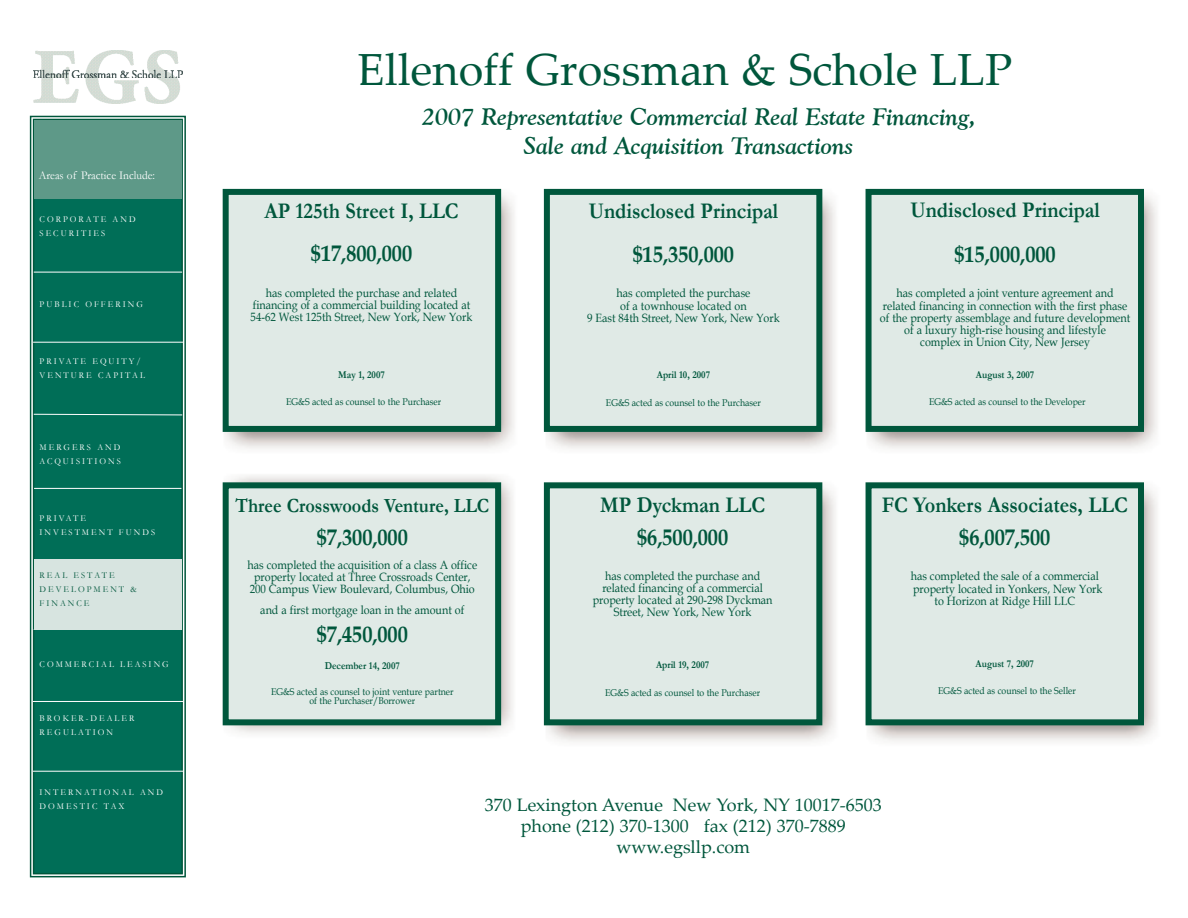
<style>
.page{position:relative;width:1188px;height:918px;background:#fff}
.page>*{position:absolute;margin:0;border:0;box-sizing:border-box;transform-origin:0 0}
.t1{font:45px "Palatino Linotype";color:#00573c}
.t2{font:italic 700 24px/28.8px "Goudy Old Style BT";color:#00573c}
.t3{font:700 22.5px "Garamond";color:#00573c;scale:.9 1}
.t4{font:700 22.5px "Book Antiqua";color:#00573c;scale:.9 1}
.t5{font:700 20.25px "Garamond";color:#00573c;scale:.9 1}
.t6{font:18px/21px "Palatino Linotype";color:#00573c;text-align:center}
.t7{font:12px/12px "Book Antiqua";color:#00573c;text-align:center;scale:.9 1}
.t8{font:12px "Garamond";color:#fff;scale:.95 1}
.t9{font:700 10.5px "Garamond";color:#00573c;scale:.9 1}
.t10{font:9.75px/9px "Book Antiqua";color:#00573c;text-align:center;scale:.9 1}
.t11{font:9px/14.2px "Garamond";letter-spacing:.235em;color:#fff;scale:.95 1}
.t12{font:9px/14.2px "Garamond";letter-spacing:.235em;color:#00573c;scale:.95 1}
</style>
<div class="page">
<div style="left:34px;top:119px;width:148px;height:755px;background:#006e57"></div>
<div style="left:30px;top:116px;width:156px;height:761px;border:2px solid #00573c"></div>
<div style="left:33px;top:119px;width:150px;height:755px;border:2px solid #00573c"></div>
<img style="left:222px;top:475px;width:291px;height:259px">
<img style="left:543px;top:482px;width:293px;height:260px">
<img style="left:222px;top:188px;width:292px;height:261px">
<img style="left:543px;top:188px;width:292px;height:261px">
<div style="left:226px;top:192px;width:272px;height:237px;background:#e0eae6"></div>
<div style="left:223px;top:189px;width:278px;height:243px;border:6px solid #00573c"></div>
<div style="left:547px;top:192px;width:272px;height:237px;background:#e0eae6"></div>
<div style="left:544px;top:189px;width:278px;height:243px;border:6px solid #00573c"></div>
<div style="left:869px;top:192px;width:272px;height:237px;background:#e0eae6"></div>
<div style="left:866px;top:189px;width:278px;height:243px;border:6px solid #00573c"></div>
<div style="left:226px;top:485px;width:272px;height:237px;background:#e0eae6"></div>
<div style="left:223px;top:482px;width:278px;height:243px;border:6px solid #00573c"></div>
<div style="left:547px;top:485px;width:272px;height:237px;background:#e0eae6"></div>
<div style="left:544px;top:482px;width:278px;height:243px;border:6px solid #00573c"></div>
<div style="left:869px;top:485px;width:272px;height:237px;background:#e0eae6"></div>
<div style="left:866px;top:482px;width:278px;height:243px;border:6px solid #00573c"></div>
<div style="left:34px;top:120px;width:148px;height:78px;background:#5e9988"></div>
<hr style="left:34px;top:272px;width:148px;height:1px;background:#fff">
<svg style="left:33px;top:414px;width:150px;height:2px"></svg>
<hr style="left:34px;top:488px;width:147px;height:1px;background:#fff">
<hr style="left:33px;top:701px;width:151px;height:1px;background:#fff">
<hr style="left:33px;top:771px;width:151px;height:1px;background:#fff">
<div style="left:34px;top:559px;width:147px;height:71px;background:#d7e4e0"></div>
<img style="left:34px;top:51px;width:149px;height:28px">
<img style="left:34px;top:79px;width:146px;height:25px">
<hr style="left:33px;top:342px;width:150px;height:1px;background:#fff">
<p class="t8" style="left:39px;top:169px;width:124px">Areas of Practice Include:</p>
<p class="t11" style="left:40px;top:212px;width:103px">CORPORATE AND<br>SECURITIES</p>
<p class="t11" style="left:40px;top:297px;width:110px">PUBLIC OFFERING</p>
<p class="t11" style="left:40px;top:354px;width:112px">PRIVATE EQUITY/<br>VENTURE CAPITAL</p>
<p class="t11" style="left:40px;top:440px;width:87px">MERGERS AND<br>ACQUISITIONS</p>
<p class="t11" style="left:40px;top:511px;width:123px">PRIVATE<br>INVESTMENT FUNDS</p>
<p class="t12" style="left:40px;top:568px;width:104px">REAL ESTATE<br>DEVELOPMENT &amp;<br>FINANCE</p>
<p class="t11" style="left:40px;top:657px;width:138px">COMMERCIAL LEASING</p>
<p class="t11" style="left:40px;top:711px;width:101px">BROKER-DEALER<br>REGULATION</p>
<p class="t11" style="left:40px;top:785px;width:132px">INTERNATIONAL AND<br>DOMESTIC TAX</p>
<h1 class="t1" style="left:357px;top:52px;width:656px">Ellenoff Grossman &amp; Schole LLP</h1>
<h2 class="t2" style="left:523px;top:102px;width:454px;text-indent:-101px">2007 Representative Commercial Real Estate Financing,<br>Sale and Acquisition Transactions</h2>
<h3 class="t3" style="left:265px;top:198px;width:217px">AP 125th Street I, LLC</h3>
<h3 class="t4" style="left:311px;top:241px;width:114px">$17,800,000</h3>
<p class="t7" style="left:251px;top:287px;width:248px">has completed the purchase and related financing of a commercial building located at<br>54-62 West 125th Street, New York, New York</p>
<p class="t9" style="left:338px;top:369px;width:53px">May 1, 2007</p>
<p class="t10" style="left:286px;top:397px;width:174px">EG&amp;S acted as counsel to the Purchaser</p>
<h3 class="t5" style="left:235px;top:495px;width:284px">Three Crosswoods Venture, LLC</h3>
<h3 class="t4" style="left:317px;top:524px;width:103px">$7,300,000</h3>
<p class="t7" style="left:247px;top:559px;width:257px">has completed the acquisition of a class A office property located at Three Crossroads Center,<br>200 Campus View Boulevard, Columbus, Ohio</p>
<p class="t7" style="left:260px;top:604px;width:228px">and a first mortgage loan in the amount of</p>
<h3 class="t4" style="left:317px;top:622px;width:103px">$7,450,000</h3>
<p class="t9" style="left:325px;top:660px;width:85px">December 14, 2007</p>
<p class="t10" style="left:271px;top:687px;width:204px">EG&amp;S acted as counsel to joint venture partner of the Purchaser/Borrower</p>
<h3 class="t3" style="left:589px;top:199px;width:212px">Undisclosed Principal</h3>
<h3 class="t4" style="left:633px;top:241px;width:114px">$15,350,000</h3>
<p class="t7" style="left:616px;top:286px;width:150px;line-height:13.5px">has completed the purchase of a townhouse located on</p>
<p class="t7" style="left:587px;top:312px;width:216px">9 East 84th Street, New York, New York</p>
<p class="t9" style="left:657px;top:368px;width:61px">April 10, 2007</p>
<p class="t10" style="left:606px;top:398px;width:174px">EG&amp;S acted as counsel to the Purchaser</p>
<h3 class="t3" style="left:600px;top:492px;width:185px">MP Dyckman LLC</h3>
<h3 class="t4" style="left:637px;top:524px;width:103px">$6,500,000</h3>
<p class="t7" style="left:593px;top:570px;width:201px">has completed the purchase and related financing of a commercial property located at 290-298 Dyckman<br>Street, New York, New York</p>
<p class="t9" style="left:656px;top:659px;width:61px">April 19, 2007</p>
<p class="t10" style="left:605px;top:688px;width:174px">EG&amp;S acted as counsel to the Purchaser</p>
<h3 class="t3" style="left:910px;top:198px;width:212px">Undisclosed Principal</h3>
<h3 class="t4" style="left:955px;top:241px;width:114px">$15,000,000</h3>
<p class="t7" style="left:883px;top:286px;width:273px;line-height:13.5px">has completed a joint venture agreement and related financing in connection with the first phase</p>
<p class="t7" style="left:880px;top:313px;width:280px">of the property assemblage and future development of a luxury high-rise housing and lifestyle<br>complex in Union City, New Jersey</p>
<p class="t9" style="left:976px;top:369px;width:66px">August 3, 2007</p>
<p class="t10" style="left:929px;top:397px;width:176px">EG&amp;S acted as counsel to the Developer</p>
<h3 class="t3" style="left:882px;top:492px;width:275px">FC Yonkers Associates, LLC</h3>
<h3 class="t4" style="left:959px;top:524px;width:103px">$6,007,500</h3>
<p class="t7" style="left:911px;top:569px;width:215px;line-height:13.5px;text-align:left">has completed the sale of a commercial property located in Yonkers, New York</p>
<p class="t7" style="left:935px;top:596px;width:158px">to Horizon at Ridge Hill LLC</p>
<p class="t9" style="left:976px;top:658px;width:66px">August 7, 2007</p>
<p class="t10" style="left:938px;top:686px;width:155px">EG&amp;S acted as counsel to the Seller</p>
<h3 class="t6" style="left:485px;top:796px;width:399px">370 Lexington Avenue New York, NY 10017-6503 phone (212) 370-1300 fax (212) 370-7889 www.egsllp.com</h3>
</div>
